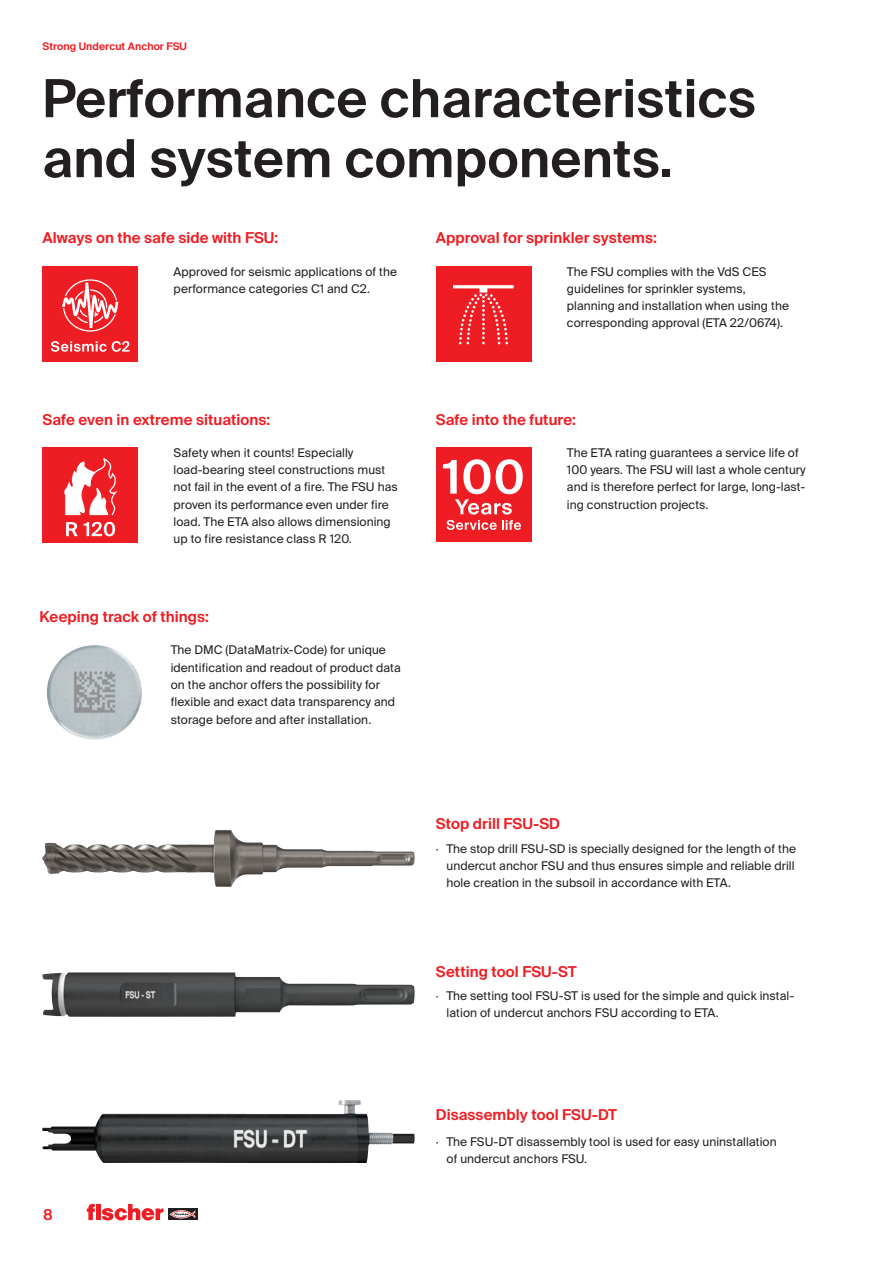
<style>
.page{position:relative;width:893px;height:1263px;background:#fff}
.page>*{position:absolute;margin:0;border:0;box-sizing:border-box;transform-origin:0 0}
.CB_AF_01_HEAD_35PT_SB{font:600 52.5px/60px "fischerstrong";letter-spacing:.005em;color:#231f20}
.CB_AF_02_SUBHEAD_SB_RED{font:600 15px "fischerstrong";letter-spacing:.005em;color:#ee1d23}
.CB_AF_02_SUBHEAD_SB_RED-2{font:12px/17.2px "fischerstrong";letter-spacing:.005em;color:#231f20}
.CB_AF_03_COPY_REG{font:12px/17.2px "fischerstrong";letter-spacing:.005em;color:#231f20}
.t1{font:600 10.5px "fischerstrong";letter-spacing:.005em;color:#ee1d23}
</style>
<div class="page">
<svg style="left:168px;top:1208px;width:29px;height:12px"></svg>
<svg style="left:169px;top:1210px;width:26px;height:8px"></svg>
<svg style="left:87px;top:1204px;width:76px;height:16px"></svg>
<div style="left:42px;top:266px;width:96px;height:96px;background:#ee1d23"></div>
<svg style="left:51px;top:341px;width:79px;height:11px"></svg>
<svg style="left:62px;top:279px;width:56px;height:53px"></svg>
<div style="left:436px;top:266px;width:95px;height:96px;background:#ee1d23"></div>
<svg style="left:453px;top:285px;width:61px;height:59px"></svg>
<div style="left:43px;top:447px;width:95px;height:96px;background:#ee1d23"></div>
<svg style="left:66px;top:522px;width:49px;height:14px"></svg>
<svg style="left:64px;top:458px;width:54px;height:57px"></svg>
<img style="left:42px;top:972px;width:373px;height:45px">
<img style="left:42px;top:1100px;width:373px;height:63px">
<img style="left:42px;top:830px;width:373px;height:57px">
<div style="left:436px;top:447px;width:95px;height:95px;background:#ee1d23"></div>
<svg style="left:443px;top:459px;width:80px;height:71px"></svg>
<img style="left:47px;top:645px;width:95px;height:95px">
<p class="t1" style="left:43px;top:41px;width:146px">Strong Undercut Anchor FSU</p>
<p class="CB_AF_01_HEAD_35PT_SB" style="left:42px;top:69px;width:715px">Performance characteristics and system components.</p>
<p class="CB_AF_02_SUBHEAD_SB_RED" style="left:43px;top:229px;width:237px">Always on the safe side with FSU:</p>
<p class="CB_AF_02_SUBHEAD_SB_RED" style="left:436px;top:229px;width:223px">Approval for sprinkler systems:</p>
<p class="CB_AF_02_SUBHEAD_SB_RED-2" style="left:174px;top:263px;width:225px">Approved for seismic applications of the performance categories C1 and C2.</p>
<p class="CB_AF_02_SUBHEAD_SB_RED-2" style="left:567px;top:263px;width:224px">The FSU complies with the VdS CES guidelines for sprinkler systems, planning and installation when using the corresponding approval (ETA 22/0674).</p>
<p class="CB_AF_02_SUBHEAD_SB_RED" style="left:43px;top:411px;width:229px">Safe even in extreme situations:</p>
<p class="CB_AF_02_SUBHEAD_SB_RED-2" style="left:174px;top:444px;width:226px">Safety when it counts! Especially load-bearing steel constructions must not fail in the event of a fire. The FSU has proven its performance even under fire load. The ETA also allows dimensioning up to fire resistance class R 120.</p>
<p class="CB_AF_02_SUBHEAD_SB_RED" style="left:40px;top:608px;width:171px">Keeping track of things:</p>
<p class="CB_AF_02_SUBHEAD_SB_RED-2" style="left:171px;top:642px;width:232px">The DMC (DataMatrix-Code) for unique identification and readout of product data on the anchor offers the possibility for flexible and exact data transparency and storage before and after installation.</p>
<p class="CB_AF_02_SUBHEAD_SB_RED" style="left:436px;top:411px;width:142px">Safe into the future:</p>
<p class="CB_AF_03_COPY_REG" style="left:567px;top:444px;width:240px">The ETA rating guarantees a service life of 100 years. The FSU will last a whole century and is therefore perfect for large, long-last&shy;ing construction projects.</p>
<p class="CB_AF_02_SUBHEAD_SB_RED" style="left:43px;top:1206px;width:11px">8</p>
<p class="CB_AF_02_SUBHEAD_SB_RED" style="left:436px;top:815px;width:126px">Stop drill FSU-SD</p>
<p class="CB_AF_02_SUBHEAD_SB_RED-2" style="left:446px;top:840px;width:351px;text-indent:-11px">· The stop drill FSU-SD is specially designed for the length of the undercut anchor FSU and thus ensures simple and reliable drill hole creation in the subsoil in accordance with ETA.</p>
<p class="CB_AF_02_SUBHEAD_SB_RED" style="left:436px;top:963px;width:142px">Setting tool FSU-ST</p>
<p class="CB_AF_02_SUBHEAD_SB_RED-2" style="left:446px;top:987px;width:349px;text-indent:-11px">· The setting tool FSU-ST is used for the simple and quick instal&shy;lation of undercut anchors FSU according to ETA.</p>
<p class="CB_AF_02_SUBHEAD_SB_RED" style="left:436px;top:1106px;width:183px">Disassembly tool FSU-DT</p>
<p class="CB_AF_02_SUBHEAD_SB_RED-2" style="left:446px;top:1133px;width:332px;text-indent:-11px">· The FSU-DT disassembly tool is used for easy uninstallation of undercut anchors FSU.</p>
</div>
